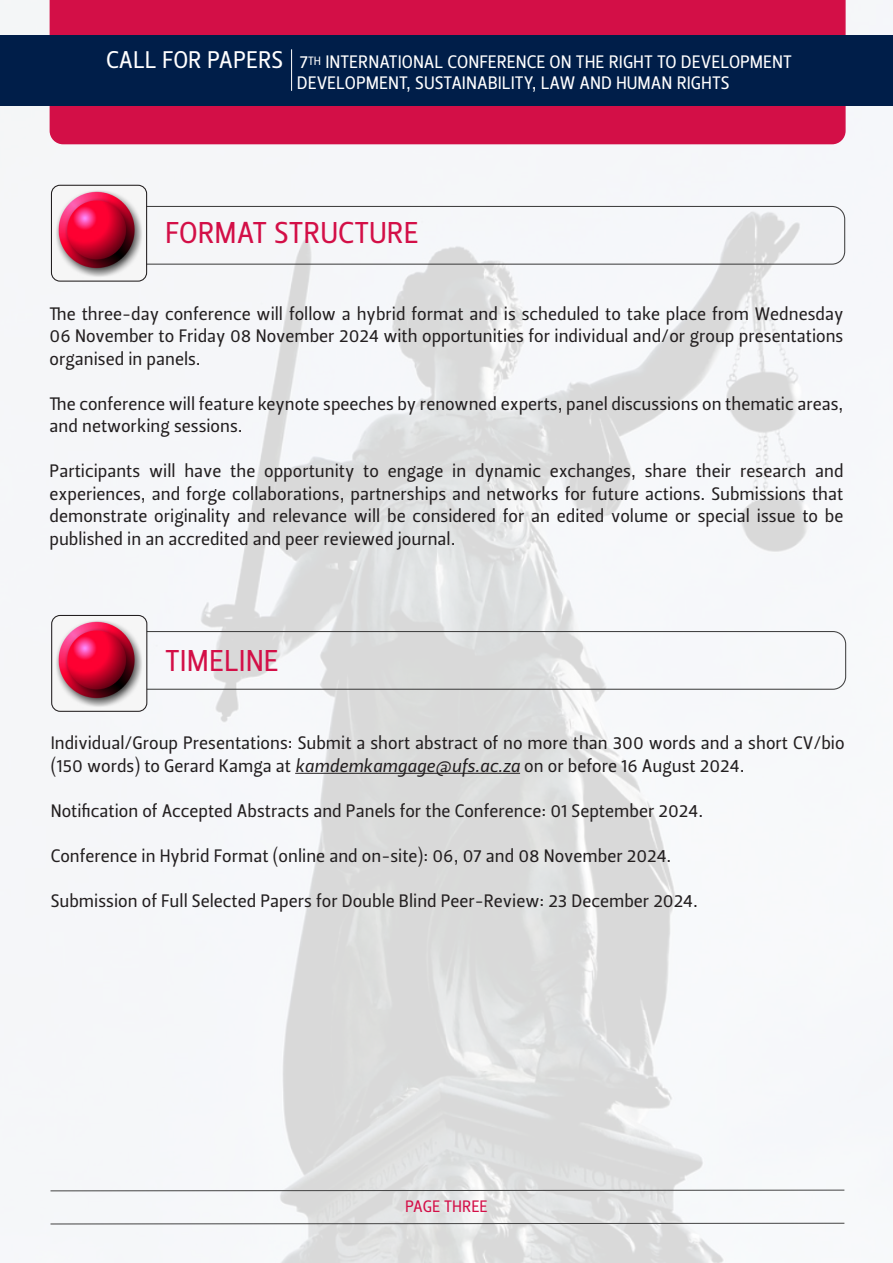
<style>
.page{position:relative;width:893px;height:1263px;background:#fff}
.page>*{position:absolute;margin:0;border:0;box-sizing:border-box;transform-origin:0 0}
.t1{font:30px "Leitura Sans Grot 2";color:#d30f47}
.t2{font:18px/22.5px "Leitura Sans Grot 2";color:#231f20}
.t3{font:18px "Leitura Sans Grot 2";color:#fff}
.t4{font:16.5px "Leitura Sans Grot 2";color:#d30f47}
.s1{font-size:24px}
.s2{font-family:"Leitura Sans Italic 2"}
</style>
<div class="page">
<img style="left:0;top:0;width:893px;height:1263px">
<hr style="left:295px;top:773px;width:225px;height:1px;background:#231f20">
<svg style="left:147px;top:630px;width:700px;height:60px"></svg>
<div style="left:49px;top:0;width:797px;height:145px;background:#d30f47"></div>
<div style="left:0;top:35px;width:893px;height:70px;background:#001e49"></div>
<svg style="left:50px;top:1189px;width:795px;height:2px"></svg>
<svg style="left:50px;top:1222px;width:795px;height:3px"></svg>
<svg style="left:147px;top:205px;width:699px;height:60px"></svg>
<img style="left:51px;top:185px;width:96px;height:96px">
<div style="left:51px;top:185px;width:96px;height:97px;border:1px solid #231f20;border-radius:9px"></div>
<img style="left:52px;top:615px;width:95px;height:96px">
<div style="left:51px;top:615px;width:96px;height:97px;border:1px solid #231f20;border-radius:9px"></div>
<hr style="left:291px;top:49px;width:1px;height:42px;background:#fff">
<p class="t3" style="left:106px;top:49px;width:688px"><span class="s1">CALL FOR PAPERS</span> 7<sup>TH</sup> INTERNATIONAL CONFERENCE ON THE RIGHT TO DEVELOPMENT</p>
<p class="t3" style="left:297px;top:71px;width:434px">DEVELOPMENT, SUSTAINABILITY, LAW AND HUMAN RIGHTS</p>
<p class="t1" style="left:165px;top:212px;width:255px">FORMAT STRUCTURE</p>
<p class="t2" style="left:50px;top:302px;width:795px;text-align:justify">The three-day conference will follow a hybrid format and is scheduled to take place from Wednesday 06 November to Friday 08 November 2024 with opportunities for individual and/or group presentations organised in panels.</p>
<p class="t2" style="left:50px;top:392px;width:795px">The conference will feature keynote speeches by renowned experts, panel discussions on thematic areas, and networking sessions.</p>
<p class="t2" style="left:50px;top:460px;width:795px;text-align:justify">Participants will have the opportunity to engage in dynamic exchanges, share their research and experiences, and forge collaborations, partnerships and networks for future actions. Submissions that demonstrate originality and relevance will be considered for an edited volume or special issue to be published in an accredited and peer reviewed journal.</p>
<p class="t1" style="left:165px;top:640px;width:115px">TIMELINE</p>
<p class="t2" style="left:51px;top:732px;width:795px">Individual/Group Presentations: Submit a short abstract of no more than 300 words and a short CV/bio (150 words) to Gerard Kamga at <span class="s2">kamdemkamgage@ufs.ac.za</span> on or before 16 August 2024.</p>
<p class="t2" style="left:51px;top:799px;width:654px">Notification of Accepted Abstracts and Panels for the Conference: 01 September 2024.</p>
<p class="t2" style="left:51px;top:844px;width:622px">Conference in Hybrid Format (online and on-site): 06, 07 and 08 November 2024.</p>
<p class="t2" style="left:51px;top:889px;width:649px">Submission of Full Selected Papers for Double Blind Peer-Review: 23 December 2024.</p>
<p class="t4" style="left:405px;top:1195px;width:84px">PAGE THREE</p>
</div>
